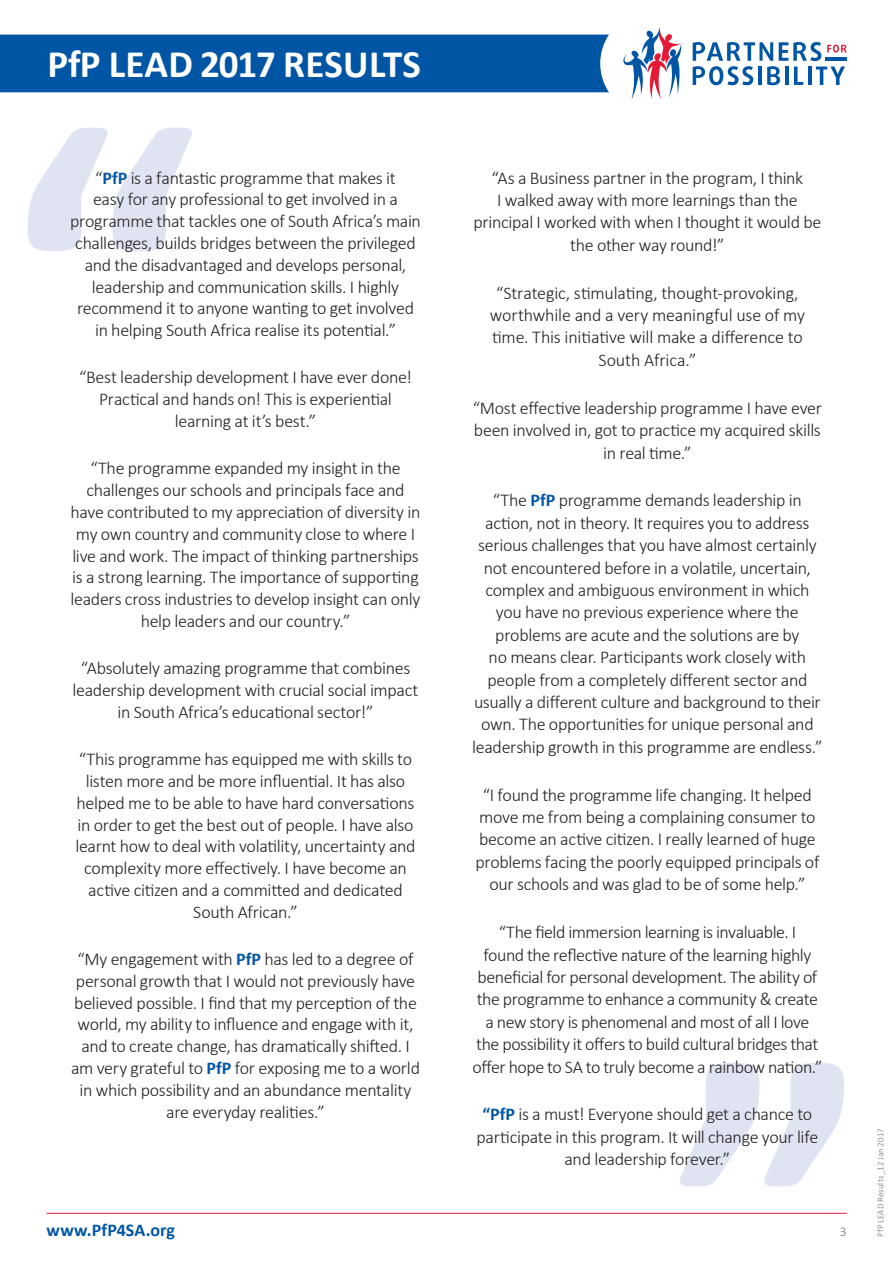
<style>
.page{position:relative;width:893px;height:1263px;background:#fff}
.page>*{position:absolute;margin:0;border:0;box-sizing:border-box;transform-origin:0 0}
.t1{font:700 39px "Calibri";color:#fff}
.Sym_Body_Text{font:300 18px/21.8px "Calibri";letter-spacing:-.02em;color:#231f20;text-align:center}
.t2{font:700 18px "Calibri";letter-spacing:.01em;color:#0155a5}
.Sym_details{font:300 13.5px "Calibri";color:#717275}
.t3{font:300 9px "Calibri";letter-spacing:.01em;color:#717275}
.s1{font-weight:700;color:#0155a5}
</style>
<div class="page">
<div style="left:0;top:35px;width:609px;height:57px;background:#0155a5"></div>
<svg style="left:693px;top:42px;width:154px;height:43px"></svg>
<svg style="left:623px;top:27px;width:58px;height:73px"></svg>
<hr style="left:47px;top:1213px;width:800px;height:1px;background:#e51836">
<svg style="left:28px;top:128px;width:164px;height:123px"></svg>
<svg style="left:679px;top:1063px;width:165px;height:123px"></svg>
<h1 class="t1" style="left:47px;top:39px;width:375px">PfP LEAD 2017 RESULTS</h1>
<p class="Sym_Body_Text" style="left:70px;top:166px;width:352px">“<span class="s1">PfP</span> is a fantastic programme that makes it<br>easy for any professional to get involved in a programme that tackles one of South Africa’s main challenges, builds bridges between the privileged and the disadvantaged and develops personal, leadership and communication skills. I highly recommend it to anyone wanting to get involved in helping South Africa realise its potential.”</p>
<p class="Sym_Body_Text" style="left:79px;top:366px;width:334px">“Best leadership development I have ever done!<br>Practical and hands on! This is experiential learning at it’s best.”</p>
<p class="Sym_Body_Text" style="left:71px;top:457px;width:351px">“The programme expanded my insight in the challenges our schools and principals face and have contributed to my appreciation of diversity in my own country and community close to where I live and work. The impact of thinking partnerships is a strong learning. The importance of supporting leaders cross industries to develop insight can only help leaders and our country.”</p>
<p class="Sym_Body_Text" style="left:73px;top:656px;width:347px">“Absolutely amazing programme that combines leadership development with crucial social impact in South Africa’s educational sector!”</p>
<p class="Sym_Body_Text" style="left:75px;top:747px;width:342px">“This programme has equipped me with skills to listen more and be more influential. It has also helped me to be able to have hard conversations in order to get the best out of people. I have also learnt how to deal with volatility, uncertainty and complexity more effectively. I have become an active citizen and a committed and dedicated South African.”</p>
<p class="Sym_Body_Text" style="left:71px;top:947px;width:350px">“My engagement with <span class="s1">PfP</span> has led to a degree of personal growth that I would not previously have believed possible. I find that my perception of the world, my ability to influence and engage with it, and to create change, has dramatically shifted. I am very grateful to <span class="s1">PfP</span> for exposing me to a world in which possibility and an abundance mentality are everyday realities.”</p>
<p class="Sym_Body_Text" style="left:473px;top:166px;width:349px;line-height:22.4px">“As a Business partner in the program, I think<br>I walked away with more learnings than the principal I worked with when I thought it would be the other way round!”</p>
<p class="Sym_Body_Text" style="left:490px;top:281px;width:317px;line-height:22.4px">“Strategic, stimulating, thought-provoking, worthwhile and a very meaningful use of my time. This initiative will make a difference to South Africa.”</p>
<p class="Sym_Body_Text" style="left:473px;top:396px;width:351px;line-height:22.4px">“Most effective leadership programme I have ever been involved in, got to practice my acquired skills in real time.”</p>
<p class="Sym_Body_Text" style="left:472px;top:488px;width:352px;line-height:22.4px">“The <span class="s1">PfP</span> programme demands leadership in action, not in theory. It requires you to address serious challenges that you have almost certainly not encountered before in a volatile, uncertain, complex and ambiguous environment in which you have no previous experience where the problems are acute and the solutions are by<br>no means clear. Participants work closely with people from a completely different sector and usually a different culture and background to their own. The opportunities for unique personal and leadership growth in this programme are endless.”</p>
<p class="Sym_Body_Text" style="left:475px;top:783px;width:345px;line-height:22.4px">“I found the programme life changing. It helped move me from being a complaining consumer to become an active citizen. I really learned of huge problems facing the poorly equipped principals of our schools and was glad to be of some help.”</p>
<p class="Sym_Body_Text" style="left:472px;top:920px;width:351px;line-height:22.4px">“The field immersion learning is invaluable. I<br>found the reflective nature of the learning highly beneficial for personal development. The ability of the programme to enhance a community &amp; create a new story is phenomenal and most of all I love the possibility it offers to build cultural bridges that offer hope to SA to truly become a rainbow nation.”</p>
<p class="Sym_Body_Text" style="left:476px;top:1102px;width:343px;line-height:22.4px"><span class="s1">“PfP</span> is a must! Everyone should get a chance to participate in this program. It will change your life and leadership forever.”</p>
<p class="t2" style="left:47px;top:1218px;width:130px">www.PfP4SA.org</p>
<p class="Sym_details" style="left:840px;top:1223px;width:8px">3</p>
<p class="t3" style="left:875px;top:1237px;width:110px;rotate:-90deg">PfP LEAD Results_12 Jan 2017</p>
</div>
